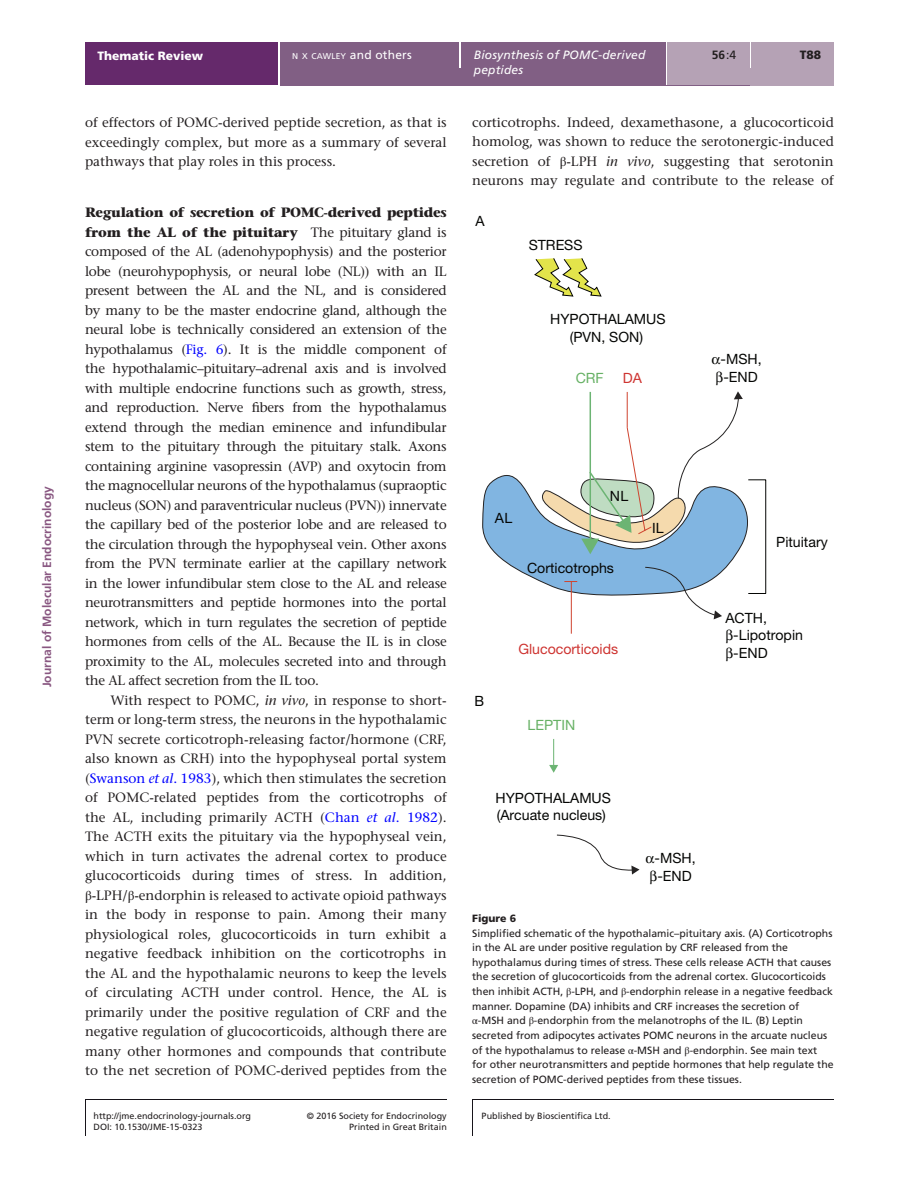
<style>
.page{position:relative;width:919px;height:1187px;background:#fff}
.page>*{position:absolute;margin:0;border:0;box-sizing:border-box;transform-origin:0 0}
.t1{font:14.1px/17.4px "Helvetica Neue LT Std";color:#040503}
.t2{font:14.1px "Helvetica Neue LT Std";color:#ce3431}
.t3{font:14.1px "Helvetica Neue LT Std";color:#67b165}
.t4{font:500 13.5px/19.5px "Stone Serif Std";color:#231f20;text-align:justify}
.t5{font:italic 12px "Frutiger LT Std";letter-spacing:.015em;color:#fff}
.t6{font:700 12px "Frutiger LT Std";color:#895781}
.t7{font:12px "Frutiger LT Std";letter-spacing:.015em;color:#fff}
.t8{font:900 12px "Frutiger LT Std";color:#fff}
.t9{font:700 12px "Frutiger LT Std";color:#231f20}
.t10{font:900 12px "Frutiger LT Std";color:#231f20}
.t11{font:10.5px/14.7px "Frutiger LT Std";color:#231f20}
.t12{font:900 10.5px "Frutiger LT Std";color:#231f20}
.t13{font:9px/11.4px "Frutiger LT Std";color:#231f20;text-align:right}
.s1{font-size:8.4px}
.s2{font-weight:400}
.s3{font-weight:700}
.s4{color:#00f}
.s5{font-style:italic}
.s6{font-style:italic;color:#00f}
.s7{font-family:"STIX General";font-weight:400}
.s8{font-family:"STIX General"}
</style>
<div class="page">
<div style="left:85px;top:43px;width:194px;height:42px;background:#65296b"></div>
<div style="left:280px;top:51px;width:553px;height:34px;background:#815f84"></div>
<div style="left:280px;top:43px;width:179px;height:8px;background:#815f84"></div>
<hr style="left:459px;top:43px;width:2px;height:25px;background:#fff">
<div style="left:461px;top:43px;width:204px;height:42px;background:#815f84"></div>
<hr style="left:665px;top:43px;width:2px;height:42px;background:#fff">
<div style="left:667px;top:43px;width:82px;height:42px;background:#b5a2b5"></div>
<div style="left:749px;top:68px;width:84px;height:17px;background:#b5a2b5"></div>
<hr style="left:749px;top:43px;width:2px;height:25px;background:#fff">
<div style="left:751px;top:43px;width:82px;height:25px;background:#b5a2b5"></div>
<hr style="left:85px;top:1099px;width:1px;height:36px;background:#17141a">
<hr style="left:472px;top:1099px;width:1px;height:36px;background:#17141a">
<hr style="left:85px;top:1099px;width:361px;height:1px;background:#17141a">
<hr style="left:472px;top:1099px;width:361px;height:1px;background:#17141a">
<svg style="left:549px;top:739px;width:9px;height:33px"></svg>
<div style="left:747px;top:479px;width:19px;height:115px;border:1px solid #040503"></div>
<svg style="left:556px;top:834px;width:83px;height:40px"></svg>
<svg style="left:534px;top:258px;width:68px;height:39px"></svg>
<svg style="left:482px;top:391px;width:273px;height:243px"></svg>
<p class="t6" style="left:40px;top:687px;width:202px;rotate:-90deg">Journal of Molecular Endocrinology</p>
<p class="t8" style="left:97px;top:48px;width:107px">Thematic Review</p>
<p class="t7" style="left:292px;top:48px;width:121px"><span class="s1">N X CAWLEY</span> and others</p>
<p class="t5" style="left:474px;top:48px;width:173px">Biosynthesis of POMC-derived</p>
<p class="t10" style="left:799px;top:48px;width:23px">T88</p>
<p class="t5" style="left:474px;top:63px;width:51px">peptides</p>
<p class="t9" style="left:711px;top:48px;width:26px">56<span class="s2">:4</span></p>
<p class="t4" style="left:85px;top:113px;width:363px">of effectors of POMC-derived peptide secretion, as that is exceedingly complex, but more as a summary of several pathways that play roles in this process.</p>
<p class="t4" style="left:85px;top:202px;width:363px"><span class="s3">Regulation of secretion of POMC-derived peptides from the AL of the pituitary</span> The pituitary gland is composed of the AL (adenohypophysis) and the posterior lobe (neurohypophysis, or neural lobe (NL)) with an IL present between the AL and the NL, and is considered by many to be the master endocrine gland, although the neural lobe is technically considered an extension of the hypothalamus (<span class="s4">Fig. 6</span>). It is the middle component of the hypothalamic–pituitary–adrenal axis and is involved with multiple endocrine functions such as growth, stress, and reproduction. Nerve fibers from the hypothalamus extend through the median eminence and infundibular stem to the pituitary through the pituitary stalk. Axons containing arginine vasopressin (AVP) and oxytocin from the magnocellular neurons of the hypothalamus (supraoptic nucleus (SON) and paraventricular nucleus (PVN)) innervate the capillary bed of the posterior lobe and are released to the circulation through the hypophyseal vein. Other axons from the PVN terminate earlier at the capillary network in the lower infundibular stem close to the AL and release neurotransmitters and peptide hormones into the portal network, which in turn regulates the secretion of peptide hormones from cells of the AL. Because the IL is in close proximity to the AL, molecules secreted into and through the AL affect secretion from the IL too.</p>
<p class="t4" style="left:85px;top:690px;width:363px;text-indent:26px">With respect to POMC, <span class="s5">in vivo</span>, in response to short&shy;term or long-term stress, the neurons in the hypothalamic PVN secrete corticotroph-releasing factor/hormone (CRF, also known as CRH) into the hypophyseal portal system (<span class="s4">Swanson</span> <span class="s6">et al</span><span class="s4">. 1983</span>), which then stimulates the secretion of POMC-related peptides from the corticotrophs of the AL, including primarily ACTH (<span class="s4">Chan</span> <span class="s6">et al</span><span class="s4">. 1982</span>).<br>The ACTH exits the pituitary via the hypophyseal vein, which in turn activates the adrenal cortex to produce glucocorticoids during times of stress. In addition, <span class="s7">β</span>-LPH/<span class="s7">β</span>-endorphin is released to activate opioid pathways in the body in response to pain. Among their many physiological roles, glucocorticoids in turn exhibit a negative feedback inhibition on the corticotrophs in the AL and the hypothalamic neurons to keep the levels of circulating ACTH under control. Hence, the AL is primarily under the positive regulation of CRF and the negative regulation of glucocorticoids, although there are many other hormones and compounds that contribute to the net secretion of POMC-derived peptides from the</p>
<p class="t4" style="left:472px;top:112px;width:363px">corticotrophs. Indeed, dexamethasone, a glucocorticoid homolog, was shown to reduce the serotonergic-induced secretion of <span class="s7">β</span>-LPH <span class="s5">in vivo</span>, suggesting that serotonin neurons may regulate and contribute to the release of</p>
<p class="t1" style="left:475px;top:212px;width:11px">A</p>
<p class="t1" style="left:528px;top:236px;width:55px">STRESS</p>
<p class="t1" style="left:550px;top:310px;width:117px;text-align:center">HYPOTHALAMUS (PVN, SON)</p>
<p class="t3" style="left:575px;top:369px;width:30px">CRF</p>
<p class="t2" style="left:622px;top:369px;width:21px">DA</p>
<p class="t1" style="left:720px;top:350px;width:43px">-MSH, -END</p>
<p class="t1" style="left:495px;top:509px;width:19px">AL</p>
<p class="t1" style="left:609px;top:487px;width:20px">NL</p>
<p class="t1" style="left:527px;top:558px;width:88px">Corticotrophs</p>
<p class="t1" style="left:652px;top:519px;width:13px">IL</p>
<p class="t1" style="left:474px;top:692px;width:11px">B</p>
<p class="t2" style="left:518px;top:640px;width:101px">Glucocorticoids</p>
<p class="t3" style="left:527px;top:717px;width:49px">LEPTIN</p>
<p class="t1" style="left:495px;top:788px;width:117px">HYPOTHALAMUS (Arcuate nucleus)</p>
<p class="t1" style="left:654px;top:849px;width:43px">-MSH, -END</p>
<p class="t1" style="left:776px;top:533px;width:53px">Pituitary</p>
<p class="t1" style="left:733px;top:608px;width:71px;text-indent:-8px">ACTH, -Lipotropin -END</p>
<p class="t12" style="left:472px;top:911px;width:45px">Figure 6</p>
<p class="t11" style="left:472px;top:925px;width:363px">Simplified schematic of the hypothalamic–pituitary axis. (A) Corticotrophs in the AL are under positive regulation by CRF released from the hypothalamus during times of stress. These cells release ACTH that causes the secretion of glucocorticoids from the adrenal cortex. Glucocorticoids then inhibit ACTH, <span class="s8">β</span>-LPH, and <span class="s8">β</span>-endorphin release in a negative feedback manner. Dopamine (DA) inhibits and CRF increases the secretion of <span class="s8">α</span>-MSH and <span class="s8">β</span>-endorphin from the melanotrophs of the IL. (B) Leptin secreted from adipocytes activates POMC neurons in the arcuate nucleus of the hypothalamus to release <span class="s8">α</span>-MSH and <span class="s8">β</span>-endorphin. See main text for other neurotransmitters and peptide hormones that help regulate the secretion of POMC-derived peptides from these tissues.</p>
<p class="t13" style="left:93px;top:1109px;width:159px">http://jme.endocrinology-journals.org</p>
<p class="t13" style="left:307px;top:1109px;width:141px">© 2016 Society for Endocrinology<br>Printed in Great Britain</p>
<p class="t13" style="left:481px;top:1110px;width:131px">Published by Bioscientifica Ltd.</p>
<p class="t13" style="left:93px;top:1121px;width:111px">DOI: 10.1530/JME-15-0323</p>
</div>
